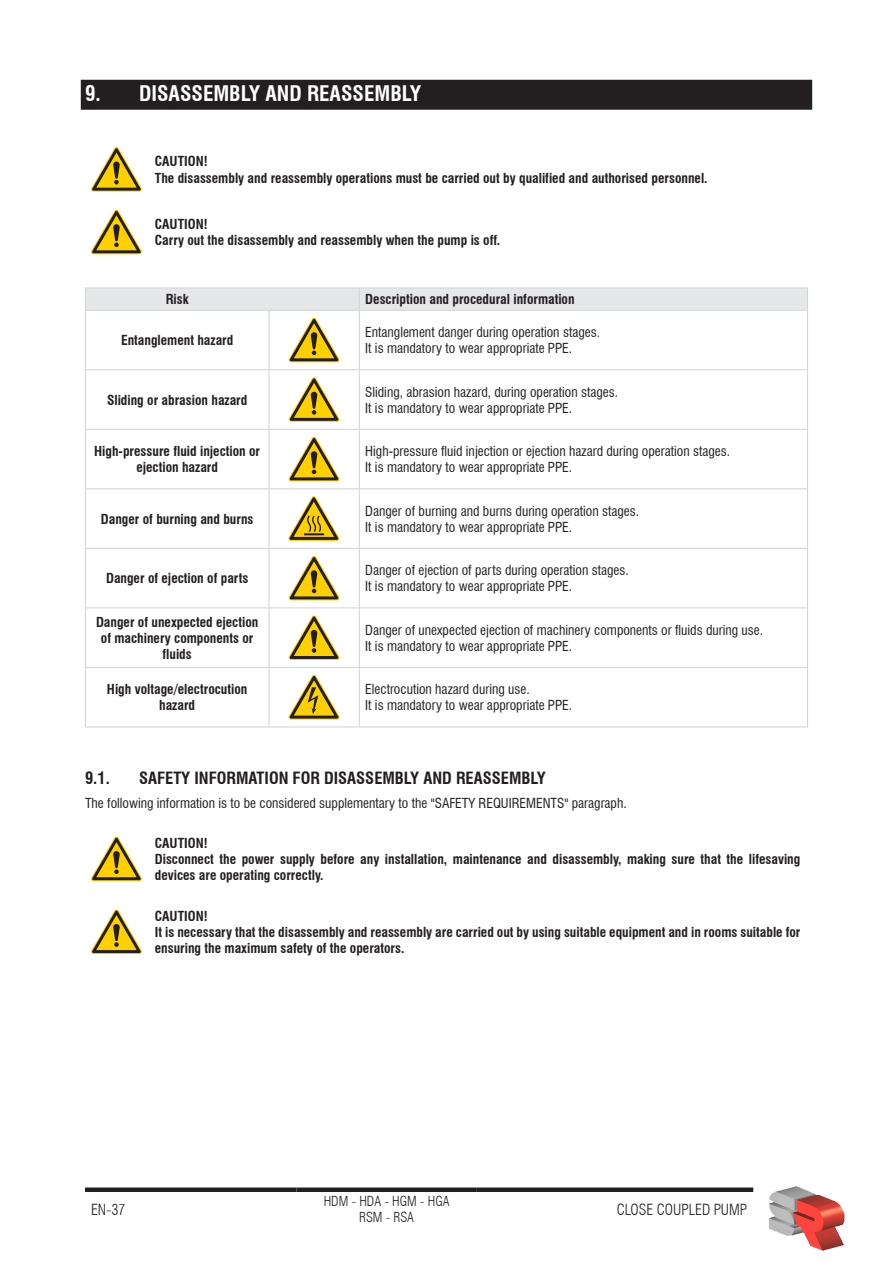
<style>
.page{position:relative;width:893px;height:1263px;background:#fff}
.page>*{position:absolute;margin:0;border:0;box-sizing:border-box;transform-origin:0 0}
.t1{font:700 condensed 21px "Swiss 721 BT";color:#fff}
.t2{font:700 condensed 16.5px "Swiss 721 BT";color:#231f20}
.t3{font:300 condensed 15px "Swiss 721 BT";color:#231f20}
.Corpo_testo{font:condensed 13.5px "Swiss 721 BT";color:#231f20}
.Corpo_testo-2{font:700 condensed 13.5px/16.2px "Swiss 721 BT";color:#231f20;text-align:center}
.Testo_tabelle{font:700 condensed 13.5px "Swiss 721 BT";color:#231f20}
.t4{font:300 condensed 13.5px/16.2px "Swiss 721 BT";color:#231f20;text-align:center}
</style>
<div class="page">
<div style="left:85px;top:1187px;width:211px;height:5px;background:#231f20"></div>
<div style="left:296px;top:1187px;width:181px;height:5px;background:#231f20"></div>
<div style="left:477px;top:1187px;width:276px;height:5px;background:#231f20"></div>
<img style="left:769px;top:1186px;width:76px;height:65px">
<div style="left:81px;top:80px;width:731px;height:30px;background:#231f20"></div>
<svg style="left:91px;top:147px;width:51px;height:45px"></svg>
<svg style="left:91px;top:210px;width:51px;height:44px"></svg>
<svg style="left:86px;top:311px;width:721px;height:416px"></svg>
<hr style="left:85px;top:310px;width:184px;height:1px;background:#d1d2d4">
<hr style="left:269px;top:310px;width:90px;height:1px;background:#d1d2d4">
<hr style="left:359px;top:310px;width:449px;height:1px;background:#d1d2d4">
<div style="left:85px;top:288px;width:723px;height:22px;background:#e6e7e9"></div>
<hr style="left:85px;top:311px;width:1px;height:58px;background:#d1d2d4">
<hr style="left:269px;top:311px;width:1px;height:58px;background:#d1d2d4">
<hr style="left:359px;top:311px;width:1px;height:58px;background:#d1d2d4">
<hr style="left:807px;top:311px;width:1px;height:58px;background:#d1d2d4">
<hr style="left:85px;top:369px;width:184px;height:1px;background:#d1d2d4">
<hr style="left:85px;top:370px;width:1px;height:59px;background:#d1d2d4">
<hr style="left:269px;top:369px;width:90px;height:1px;background:#d1d2d4">
<hr style="left:269px;top:370px;width:1px;height:59px;background:#d1d2d4">
<hr style="left:359px;top:369px;width:449px;height:1px;background:#d1d2d4">
<hr style="left:359px;top:370px;width:1px;height:59px;background:#d1d2d4">
<hr style="left:807px;top:370px;width:1px;height:59px;background:#d1d2d4">
<hr style="left:85px;top:429px;width:184px;height:1px;background:#d1d2d4">
<hr style="left:85px;top:430px;width:1px;height:58px;background:#d1d2d4">
<hr style="left:269px;top:429px;width:90px;height:1px;background:#d1d2d4">
<hr style="left:269px;top:430px;width:1px;height:58px;background:#d1d2d4">
<hr style="left:359px;top:429px;width:449px;height:1px;background:#d1d2d4">
<hr style="left:359px;top:430px;width:1px;height:58px;background:#d1d2d4">
<hr style="left:807px;top:430px;width:1px;height:58px;background:#d1d2d4">
<hr style="left:85px;top:488px;width:184px;height:1px;background:#d1d2d4">
<hr style="left:85px;top:489px;width:1px;height:59px;background:#d1d2d4">
<hr style="left:269px;top:488px;width:90px;height:1px;background:#d1d2d4">
<hr style="left:269px;top:489px;width:1px;height:59px;background:#d1d2d4">
<hr style="left:359px;top:488px;width:449px;height:1px;background:#d1d2d4">
<hr style="left:359px;top:489px;width:1px;height:59px;background:#d1d2d4">
<hr style="left:807px;top:489px;width:1px;height:59px;background:#d1d2d4">
<hr style="left:85px;top:548px;width:184px;height:1px;background:#d1d2d4">
<hr style="left:85px;top:549px;width:1px;height:58px;background:#d1d2d4">
<hr style="left:269px;top:548px;width:90px;height:1px;background:#d1d2d4">
<hr style="left:269px;top:549px;width:1px;height:58px;background:#d1d2d4">
<hr style="left:359px;top:548px;width:449px;height:1px;background:#d1d2d4">
<hr style="left:359px;top:549px;width:1px;height:58px;background:#d1d2d4">
<hr style="left:807px;top:549px;width:1px;height:58px;background:#d1d2d4">
<hr style="left:85px;top:607px;width:184px;height:1px;background:#d1d2d4">
<hr style="left:85px;top:608px;width:1px;height:59px;background:#d1d2d4">
<hr style="left:269px;top:607px;width:90px;height:1px;background:#d1d2d4">
<hr style="left:269px;top:608px;width:1px;height:59px;background:#d1d2d4">
<hr style="left:359px;top:607px;width:449px;height:1px;background:#d1d2d4">
<hr style="left:359px;top:608px;width:1px;height:59px;background:#d1d2d4">
<hr style="left:807px;top:608px;width:1px;height:59px;background:#d1d2d4">
<hr style="left:85px;top:667px;width:184px;height:1px;background:#d1d2d4">
<hr style="left:85px;top:668px;width:1px;height:59px;background:#d1d2d4">
<hr style="left:269px;top:667px;width:90px;height:1px;background:#d1d2d4">
<hr style="left:269px;top:668px;width:1px;height:59px;background:#d1d2d4">
<hr style="left:359px;top:667px;width:449px;height:1px;background:#d1d2d4">
<hr style="left:359px;top:668px;width:1px;height:59px;background:#d1d2d4">
<hr style="left:807px;top:668px;width:1px;height:59px;background:#d1d2d4">
<hr style="left:85px;top:727px;width:184px;height:1px;background:#d1d2d4">
<hr style="left:269px;top:727px;width:90px;height:1px;background:#d1d2d4">
<hr style="left:359px;top:727px;width:449px;height:1px;background:#d1d2d4">
<svg style="left:289px;top:318px;width:50px;height:44px"></svg>
<svg style="left:289px;top:377px;width:50px;height:45px"></svg>
<svg style="left:289px;top:437px;width:50px;height:44px"></svg>
<svg style="left:288px;top:496px;width:51px;height:45px"></svg>
<svg style="left:289px;top:556px;width:50px;height:44px"></svg>
<svg style="left:289px;top:615px;width:50px;height:45px"></svg>
<svg style="left:289px;top:675px;width:51px;height:45px"></svg>
<svg style="left:91px;top:837px;width:51px;height:44px"></svg>
<svg style="left:91px;top:909px;width:51px;height:45px"></svg>
<p class="t1" style="left:85px;top:81px;width:338px">9. DISASSEMBLY AND REASSEMBLY</p>
<p class="Corpo_testo-2" style="left:155px;top:153px;width:54px">CAUTION!</p>
<p class="Corpo_testo-2" style="left:155px;top:170px;width:554px">The disassembly and reassembly operations must be carried out by qualified and authorised personnel.</p>
<p class="Corpo_testo-2" style="left:155px;top:216px;width:54px">CAUTION!</p>
<p class="Corpo_testo-2" style="left:155px;top:232px;width:347px">Carry out the disassembly and reassembly when the pump is off.</p>
<p class="Testo_tabelle" style="left:166px;top:291px;width:24px">Risk</p>
<p class="Testo_tabelle" style="left:365px;top:291px;width:211px">Description and procedural information</p>
<p class="Corpo_testo-2" style="left:121px;top:332px;width:114px">Entanglement hazard</p>
<p class="Corpo_testo" style="left:365px;top:324px;width:236px">Entanglement danger during operation stages.</p>
<p class="Corpo_testo" style="left:365px;top:340px;width:208px">It is mandatory to wear appropriate PPE.</p>
<p class="Corpo_testo-2" style="left:107px;top:392px;width:142px">Sliding or abrasion hazard</p>
<p class="Corpo_testo" style="left:365px;top:384px;width:254px">Sliding, abrasion hazard, during operation stages.</p>
<p class="Corpo_testo" style="left:365px;top:400px;width:208px">It is mandatory to wear appropriate PPE.</p>
<p class="Corpo_testo-2" style="left:94px;top:443px;width:168px">High-pressure fluid injection or ejection hazard</p>
<p class="Corpo_testo" style="left:365px;top:443px;width:366px">High-pressure fluid injection or ejection hazard during operation stages.</p>
<p class="Corpo_testo" style="left:365px;top:459px;width:208px">It is mandatory to wear appropriate PPE.</p>
<p class="Corpo_testo-2" style="left:101px;top:511px;width:154px">Danger of burning and burns</p>
<p class="Corpo_testo-2" style="left:106px;top:570px;width:144px">Danger of ejection of parts</p>
<p class="Corpo_testo" style="left:365px;top:503px;width:275px">Danger of burning and burns during operation stages.</p>
<p class="Corpo_testo" style="left:365px;top:519px;width:208px">It is mandatory to wear appropriate PPE.</p>
<p class="Corpo_testo" style="left:365px;top:562px;width:265px">Danger of ejection of parts during operation stages.</p>
<p class="Corpo_testo" style="left:365px;top:578px;width:208px">It is mandatory to wear appropriate PPE.</p>
<p class="Corpo_testo-2" style="left:96px;top:614px;width:164px">Danger of unexpected ejection of machinery components or fluids</p>
<p class="Corpo_testo" style="left:365px;top:622px;width:399px">Danger of unexpected ejection of machinery components or fluids during use.</p>
<p class="Corpo_testo" style="left:365px;top:638px;width:208px">It is mandatory to wear appropriate PPE.</p>
<p class="Corpo_testo-2" style="left:107px;top:681px;width:142px">High voltage/electrocution hazard</p>
<p class="Corpo_testo" style="left:365px;top:681px;width:166px">Electrocution hazard during use.</p>
<p class="Corpo_testo" style="left:365px;top:697px;width:208px">It is mandatory to wear appropriate PPE.</p>
<p class="t2" style="left:85px;top:768px;width:26px">9.1.</p>
<p class="t2" style="left:139px;top:768px;width:408px">SAFETY INFORMATION FOR DISASSEMBLY AND REASSEMBLY</p>
<p class="Corpo_testo" style="left:85px;top:795px;width:543px">The following information is to be considered supplementary to the "SAFETY REQUIREMENTS" paragraph.</p>
<p class="Corpo_testo-2" style="left:155px;top:835px;width:54px">CAUTION!</p>
<p class="Corpo_testo-2" style="left:155px;top:851px;width:647px;text-align:left">Disconnect the power supply before any installation, maintenance and disassembly, making sure that the lifesaving devices are operating correctly.</p>
<p class="Corpo_testo-2" style="left:155px;top:908px;width:54px">CAUTION!</p>
<p class="Corpo_testo-2" style="left:155px;top:924px;width:647px;text-align:left">It is necessary that the disassembly and reassembly are carried out by using suitable equipment and in rooms suitable for ensuring the maximum safety of the operators.</p>
<p class="t3" style="left:91px;top:1200px;width:36px">EN-37</p>
<p class="t4" style="left:324px;top:1193px;width:127px">HDM - HDA - HGM - HGA<br>RSM - RSA</p>
<p class="t3" style="left:617px;top:1200px;width:132px">CLOSE COUPLED PUMP</p>
</div>
